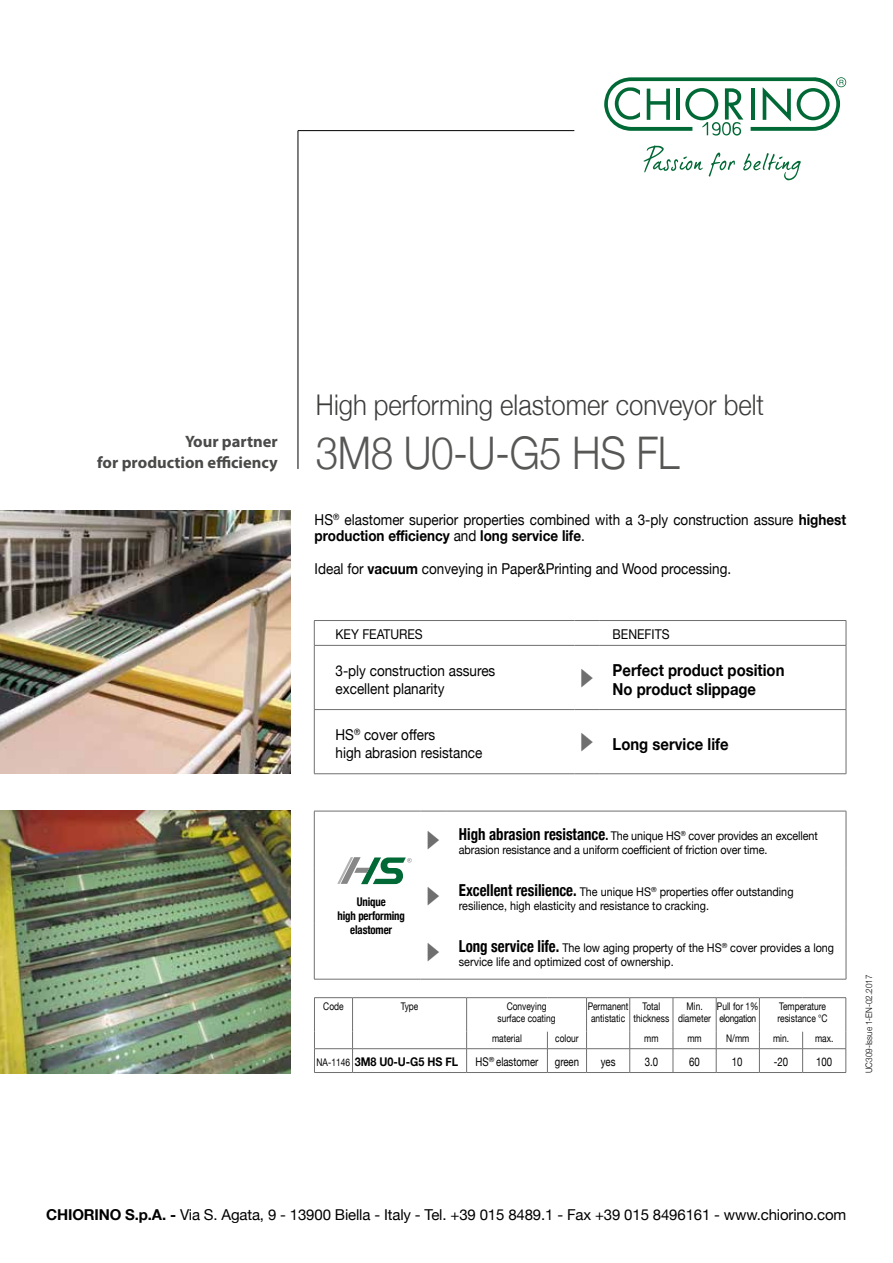
<style>
.page{position:relative;width:893px;height:1263px;background:#fff}
.page>*{position:absolute;margin:0;border:0;box-sizing:border-box;transform-origin:0 0}
.t1{font:300 45px "Helvetica Neue";letter-spacing:-.01em;color:#575756;scale:.9 1}
.t2{font:300 28.5px "Helvetica Neue";color:#3c3c3b;scale:.9 1}
.t3{font:700 16.5px/19.8px "Helvetica Neue";color:#000;scale:.9 1}
.t4{font:700 16.5px/21px "Myriad Pro";color:#4a4a49;text-align:right}
.t5{font:15px/18px "Helvetica Neue";color:#000;scale:.9 1}
.t6{font:15px "Helvetica Neue";color:#000}
.t7{font:13.5px "Helvetica Neue";color:#000;scale:.9 1}
.t8{font:12px/14.4px "Helvetica Neue";color:#000;scale:.9 1}
.t9{font:12px "Helvetica Neue";color:#000;scale:.8 1}
.t10{font:700 condensed 12px/14.4px "Helvetica Neue";letter-spacing:-.01em;color:#000;text-align:center;scale:.9 1}
.t11{font:700 12px "Helvetica Neue";color:#000;scale:.9 1}
.t12{font:10.5px/12px "Helvetica Neue";color:#000;text-align:center;scale:.8 1}
.t13{font:10.5px/12px "Helvetica Neue";letter-spacing:-.03em;color:#000;scale:.8 1}
.t14{font:300 9px "Helvetica Neue";color:#000;scale:.9 1}
.s1{font-weight:700}
.s2{color:#706f6f}
.s3{font-weight:700;font-stretch:condensed;font-size:16.5px}
.s4{font-weight:700;font-stretch:condensed;font-size:13.5px}
.s5{font-weight:400;font-size:10.5px}
</style>
<div class="page">
<hr style="left:298px;top:131px;width:1px;height:338px;background:#000">
<hr style="left:298px;top:130px;width:276px;height:1px;background:#000">
<svg style="left:709px;top:153px;width:26px;height:24px"></svg>
<svg style="left:743px;top:153px;width:58px;height:27px"></svg>
<svg style="left:643px;top:145px;width:60px;height:27px"></svg>
<svg style="left:604px;top:77px;width:242px;height:59px"></svg>
<img style="left:0;top:510px;width:291px;height:264px">
<img style="left:0;top:811px;width:290px;height:262px">
<hr style="left:314px;top:645px;width:1px;height:64px;background:#706f6f">
<hr style="left:846px;top:645px;width:1px;height:64px;background:#706f6f">
<hr style="left:314px;top:709px;width:260px;height:1px;background:#706f6f">
<hr style="left:314px;top:710px;width:1px;height:63px;background:#706f6f">
<svg style="left:574px;top:709px;width:26px;height:1px"></svg>
<hr style="left:600px;top:709px;width:246px;height:1px;background:#706f6f">
<hr style="left:846px;top:710px;width:1px;height:63px;background:#706f6f">
<hr style="left:314px;top:773px;width:260px;height:1px;background:#706f6f">
<svg style="left:574px;top:773px;width:26px;height:1px"></svg>
<hr style="left:600px;top:773px;width:246px;height:1px;background:#706f6f">
<hr style="left:314px;top:620px;width:260px;height:1px;background:#706f6f">
<svg style="left:314px;top:621px;width:1px;height:24px"></svg>
<svg style="left:574px;top:620px;width:26px;height:1px"></svg>
<hr style="left:600px;top:620px;width:246px;height:1px;background:#706f6f">
<svg style="left:846px;top:621px;width:1px;height:24px"></svg>
<hr style="left:314px;top:645px;width:260px;height:1px;background:#706f6f">
<svg style="left:574px;top:645px;width:26px;height:1px"></svg>
<hr style="left:600px;top:645px;width:246px;height:1px;background:#706f6f">
<hr style="left:352px;top:998px;width:1px;height:34px;background:#706f6f">
<hr style="left:466px;top:998px;width:1px;height:34px;background:#706f6f">
<hr style="left:586px;top:998px;width:1px;height:34px;background:#706f6f">
<hr style="left:629px;top:998px;width:1px;height:34px;background:#706f6f">
<hr style="left:673px;top:998px;width:1px;height:34px;background:#706f6f">
<hr style="left:716px;top:998px;width:1px;height:34px;background:#706f6f">
<hr style="left:759px;top:998px;width:1px;height:34px;background:#706f6f">
<svg style="left:466px;top:1032px;width:1px;height:40px"></svg>
<svg style="left:547px;top:1032px;width:1px;height:40px"></svg>
<svg style="left:586px;top:1032px;width:1px;height:40px"></svg>
<svg style="left:629px;top:1032px;width:1px;height:40px"></svg>
<svg style="left:673px;top:1032px;width:1px;height:40px"></svg>
<svg style="left:716px;top:1032px;width:1px;height:40px"></svg>
<svg style="left:759px;top:1032px;width:1px;height:40px"></svg>
<svg style="left:802px;top:1032px;width:1px;height:40px"></svg>
<svg style="left:352px;top:1032px;width:1px;height:40px"></svg>
<hr style="left:314px;top:997px;width:39px;height:1px;background:#706f6f">
<hr style="left:314px;top:998px;width:1px;height:34px;background:#706f6f">
<hr style="left:353px;top:997px;width:114px;height:1px;background:#706f6f">
<hr style="left:467px;top:997px;width:80px;height:1px;background:#706f6f">
<hr style="left:547px;top:997px;width:39px;height:1px;background:#706f6f">
<hr style="left:586px;top:997px;width:44px;height:1px;background:#706f6f">
<hr style="left:630px;top:997px;width:43px;height:1px;background:#706f6f">
<hr style="left:673px;top:997px;width:43px;height:1px;background:#706f6f">
<hr style="left:716px;top:997px;width:43px;height:1px;background:#706f6f">
<hr style="left:759px;top:997px;width:44px;height:1px;background:#706f6f">
<hr style="left:803px;top:997px;width:43px;height:1px;background:#706f6f">
<hr style="left:846px;top:998px;width:1px;height:34px;background:#706f6f">
<hr style="left:314px;top:1048px;width:39px;height:1px;background:#706f6f">
<svg style="left:314px;top:1032px;width:1px;height:40px"></svg>
<hr style="left:353px;top:1048px;width:114px;height:1px;background:#706f6f">
<hr style="left:467px;top:1048px;width:80px;height:1px;background:#706f6f">
<hr style="left:547px;top:1048px;width:39px;height:1px;background:#706f6f">
<hr style="left:586px;top:1048px;width:44px;height:1px;background:#706f6f">
<hr style="left:630px;top:1048px;width:43px;height:1px;background:#706f6f">
<hr style="left:673px;top:1048px;width:43px;height:1px;background:#706f6f">
<hr style="left:716px;top:1048px;width:43px;height:1px;background:#706f6f">
<hr style="left:759px;top:1048px;width:44px;height:1px;background:#706f6f">
<hr style="left:803px;top:1048px;width:43px;height:1px;background:#706f6f">
<svg style="left:846px;top:1032px;width:1px;height:40px"></svg>
<hr style="left:314px;top:1072px;width:39px;height:1px;background:#706f6f">
<hr style="left:353px;top:1072px;width:114px;height:1px;background:#706f6f">
<hr style="left:467px;top:1072px;width:80px;height:1px;background:#706f6f">
<hr style="left:547px;top:1072px;width:39px;height:1px;background:#706f6f">
<hr style="left:586px;top:1072px;width:44px;height:1px;background:#706f6f">
<hr style="left:630px;top:1072px;width:43px;height:1px;background:#706f6f">
<hr style="left:673px;top:1072px;width:43px;height:1px;background:#706f6f">
<hr style="left:716px;top:1072px;width:43px;height:1px;background:#706f6f">
<hr style="left:759px;top:1072px;width:44px;height:1px;background:#706f6f">
<hr style="left:803px;top:1072px;width:43px;height:1px;background:#706f6f">
<hr style="left:314px;top:811px;width:1px;height:56px;background:#706f6f">
<hr style="left:846px;top:811px;width:1px;height:56px;background:#706f6f">
<hr style="left:314px;top:867px;width:1px;height:56px;background:#706f6f">
<hr style="left:846px;top:867px;width:1px;height:56px;background:#706f6f">
<hr style="left:314px;top:923px;width:1px;height:56px;background:#706f6f">
<hr style="left:846px;top:923px;width:1px;height:56px;background:#706f6f">
<hr style="left:314px;top:979px;width:107px;height:1px;background:#706f6f">
<svg style="left:421px;top:979px;width:25px;height:1px"></svg>
<hr style="left:446px;top:979px;width:400px;height:1px;background:#706f6f">
<hr style="left:314px;top:811px;width:107px;height:1px;background:#706f6f">
<svg style="left:421px;top:811px;width:25px;height:1px"></svg>
<hr style="left:446px;top:811px;width:400px;height:1px;background:#706f6f">
<svg style="left:337px;top:857px;width:75px;height:27px"></svg>
<h3 class="t4" style="left:97px;top:430px;width:182px">Your partner<br>for production efficiency</h3>
<h2 class="t2" style="left:316px;top:382px;width:499px">High performing elastomer conveyor belt</h2>
<h1 class="t1" style="left:316px;top:417px;width:406px">3M8 U0-U-G5 HS FL</h1>
<p class="t5" style="left:315px;top:512px;width:592px;line-height:16.5px">HS<sup>®</sup> elastomer superior properties combined with a 3-ply construction assure <span class="s1">highest production efficiency</span> and <span class="s1">long service life</span>.</p>
<p class="t5" style="left:315px;top:561px;width:464px">Ideal for <span class="s1">vacuum</span> conveying in Paper&amp;Printing and Wood processing.</p>
<p class="t7" style="left:336px;top:625px;width:98px">KEY FEATURES</p>
<p class="t7" style="left:613px;top:625px;width:65px">BENEFITS</p>
<p class="t5" style="left:336px;top:662px;width:179px">3-ply construction assures excellent planarity</p>
<h3 class="t3" style="left:613px;top:660px;width:192px">Perfect product position<br>No product slippage</h3>
<p class="t5" style="left:336px;top:726px;width:165px">HS<sup>®</sup> cover offers<br>high abrasion resistance</p>
<h3 class="t3" style="left:580px;top:734px;width:166px"><span class="s2">◆</span> Long service life</h3>
<p class="t10" style="left:337px;top:893px;width:76px">Unique<br>high performing elastomer</p>
<p class="t8" style="left:459px;top:829px;width:400px;text-indent:-32px"><span class="s2">◆</span> <span class="s3">High abrasion resistance</span><span class="s4">.</span> The unique HS<sup>®</sup> cover provides an excellent abrasion resistance and a uniform coefficient of friction over time.</p>
<p class="t8" style="left:459px;top:885px;width:373px;text-indent:-32px"><span class="s2">◆</span> <span class="s3">Excellent resilience.</span> The unique HS<sup>®</sup> properties offer outstanding resilience, high elasticity and resistance to cracking.</p>
<p class="t8" style="left:459px;top:941px;width:418px;text-indent:-32px"><span class="s2">◆</span> <span class="s3">Long service life.</span> The low aging property of the HS<sup>®</sup> cover provides a long service life and optimized cost of ownership.</p>
<p class="t12" style="left:323px;top:1001px;width:27px">Code</p>
<p class="t12" style="left:401px;top:1001px;width:23px">Type</p>
<p class="t12" style="left:498px;top:1001px;width:74px">Conveying surface coating</p>
<p class="t12" style="left:588px;top:1001px;width:53px">Permanent antistatic</p>
<p class="t12" style="left:634px;top:1001px;width:46px">Total thickness</p>
<p class="t12" style="left:678px;top:1001px;width:43px">Min. diameter</p>
<p class="t13" style="left:717px;top:1001px;width:54px">Pull for 1% elongation</p>
<p class="t12" style="left:778px;top:1001px;width:64px;text-align:left">Temperature resistance °C</p>
<p class="t12" style="left:492px;top:1032px;width:39px">material</p>
<p class="t12" style="left:555px;top:1032px;width:31px">colour</p>
<p class="t12" style="left:644px;top:1032px;width:19px">mm</p>
<p class="t12" style="left:687px;top:1032px;width:19px">mm</p>
<p class="t12" style="left:726px;top:1032px;width:30px">N/mm</p>
<p class="t12" style="left:773px;top:1032px;width:22px">min.</p>
<p class="t12" style="left:815px;top:1032px;width:24px">max.</p>
<p class="t11" style="left:317px;top:1053px;width:159px"><span class="s5">NA-1146</span> 3M8 U0-U-G5 HS FL</p>
<p class="t9" style="left:476px;top:1053px;width:80px">HS<sup>®</sup> elastomer</p>
<p class="t9" style="left:555px;top:1053px;width:32px">green</p>
<p class="t9" style="left:601px;top:1053px;width:20px">yes</p>
<p class="t9" style="left:645px;top:1053px;width:18px">3.0</p>
<p class="t9" style="left:689px;top:1053px;width:15px">60</p>
<p class="t9" style="left:732px;top:1053px;width:15px">10</p>
<p class="t9" style="left:774px;top:1053px;width:20px">-20</p>
<p class="t9" style="left:816px;top:1053px;width:22px">100</p>
<p class="t14" style="left:862px;top:1073px;width:111px;rotate:-90deg">UC309-Issue 1-EN-02.2017</p>
<p class="t6" style="left:46px;top:1204px;width:802px"><span class="s1">CHIORINO S.p.A. -</span> Via S. Agata, 9 - 13900 Biella - Italy - Tel. +39 015 8489.1 - Fax +39 015 8496161 - www.chiorino.com</p>
</div>
